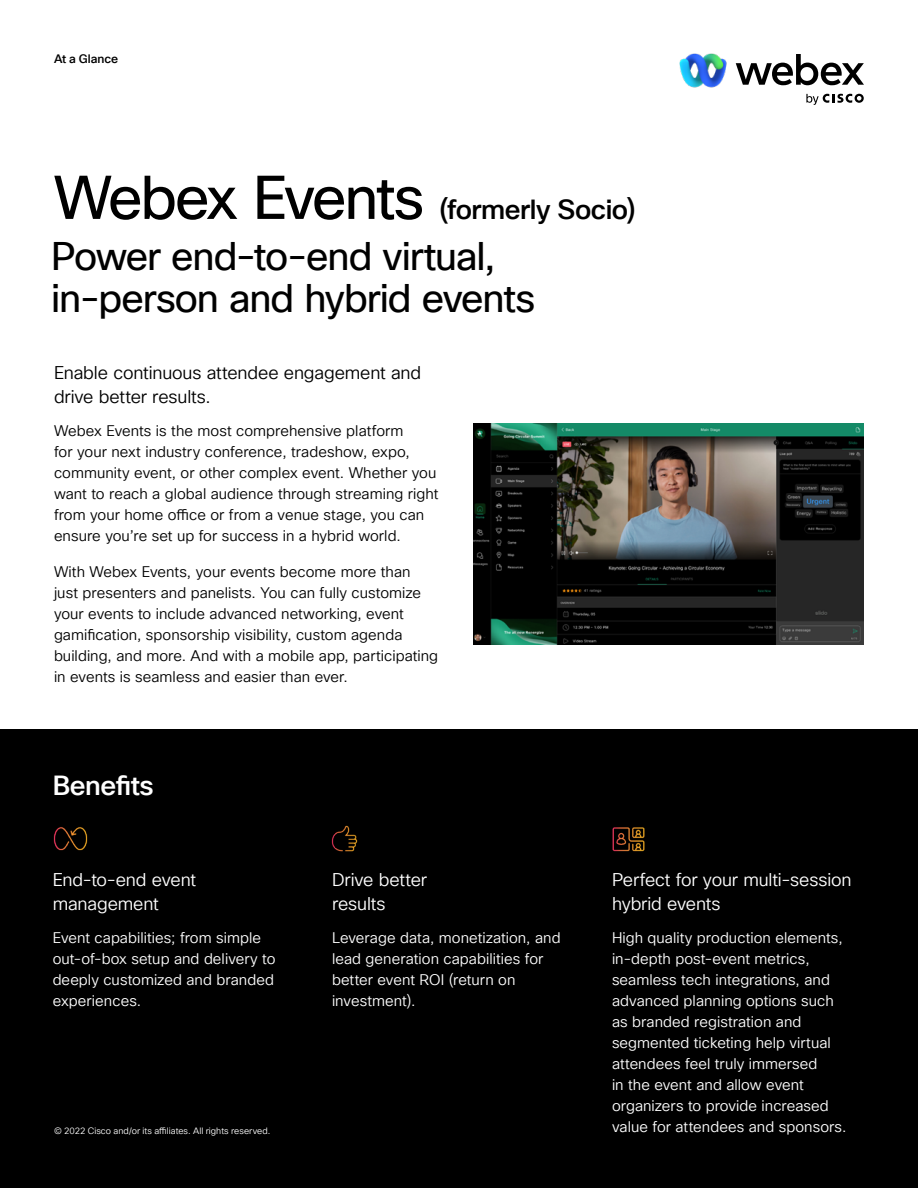
<style>
.page{position:relative;width:918px;height:1188px;background:#fff}
.page>*{position:absolute;margin:0;border:0;box-sizing:border-box;transform-origin:0 0}
.t1{font:60px "Cisco Sans TT";letter-spacing:-.04em;color:#000}
.t2{font:39px/42px "Cisco Sans TT";letter-spacing:-.03em;color:#000}
.t3{font:500 27px "Cisco Sans TT";letter-spacing:-.015em;color:#000}
.t4{font:500 27px "Cisco Sans TT";letter-spacing:-.015em;color:#fff}
.t5{font:18px/24px "Cisco Sans TT Light";letter-spacing:-.01em;color:#fff}
.t6{font:18px/24px "Cisco Sans TT Light";letter-spacing:-.01em;color:#000}
.t7{font:15px/21px "Cisco Sans TT Light";letter-spacing:.005em;color:#000}
.t8{font:15px/21px "Cisco Sans TT Light";letter-spacing:.005em;color:#fff}
.t9{font:500 12px "Cisco Sans TT";letter-spacing:-.005em;color:#000}
.t10{font:9px "Cisco Sans TT Light";letter-spacing:.005em;color:#fff}
</style>
<div class="page">
<div style="left:0;top:729px;width:918px;height:459px;background:#000"></div>
<img style="left:473px;top:424px;width:391px;height:221px">
<img style="left:53px;top:827px;width:35px;height:24px">
<img style="left:331px;top:825px;width:27px;height:27px">
<img style="left:612px;top:827px;width:33px;height:25px">
<img style="left:679px;top:53px;width:48px;height:35px">
<svg style="left:736px;top:54px;width:128px;height:31px"></svg>
<svg style="left:806px;top:94px;width:58px;height:11px"></svg>
<p class="t9" style="left:54px;top:51px;width:66px">At a Glance</p>
<h1 class="t1" style="left:54px;top:159px;width:372px">Webex Events</h1>
<h3 class="t3" style="left:439px;top:192px;width:198px">(formerly Socio)</h3>
<h2 class="t2" style="left:51px;top:236px;width:486px">Power end-to-end virtual, in-person and hybrid events</h2>
<p class="t6" style="left:54px;top:362px;width:369px">Enable continuous attendee engagement and drive better results.</p>
<p class="t7" style="left:54px;top:420px;width:386px">Webex Events is the most comprehensive platform<br>for your next industry conference, tradeshow, expo, community event, or other complex event. Whether you want to reach a global audience through streaming right from your home office or from a venue stage, you can ensure you’re set up for success in a hybrid world.</p>
<p class="t7" style="left:54px;top:561px;width:386px">With Webex Events, your events become more than just presenters and panelists. You can fully customize your events to include advanced networking, event gamification, sponsorship visibility, custom agenda building, and more. And with a mobile app, participating in events is seamless and easier than ever.</p>
<h3 class="t4" style="left:53px;top:768px;width:103px">Benefits</h3>
<p class="t5" style="left:612px;top:869px;width:241px">Perfect for your multi-session hybrid events</p>
<p class="t5" style="left:53px;top:869px;width:145px">End-to-end event management</p>
<p class="t5" style="left:332px;top:869px;width:97px">Drive better results</p>
<p class="t8" style="left:332px;top:928px;width:230px">Leverage data, monetization, and lead generation capabilities for better event ROI (return on investment).</p>
<p class="t8" style="left:612px;top:928px;width:236px">High quality production elements, in-depth post-event metrics, seamless tech integrations, and advanced planning options such as branded registration and segmented ticketing help virtual attendees feel truly immersed<br>in the event and allow event organizers to provide increased value for attendees and sponsors.</p>
<p class="t8" style="left:53px;top:928px;width:224px">Event capabilities; from simple out-of-box setup and delivery to deeply customized and branded experiences.</p>
<p class="t10" style="left:54px;top:1125px;width:218px">© 2022 Cisco and/or its affiliates. All rights reserved.</p>
</div>
